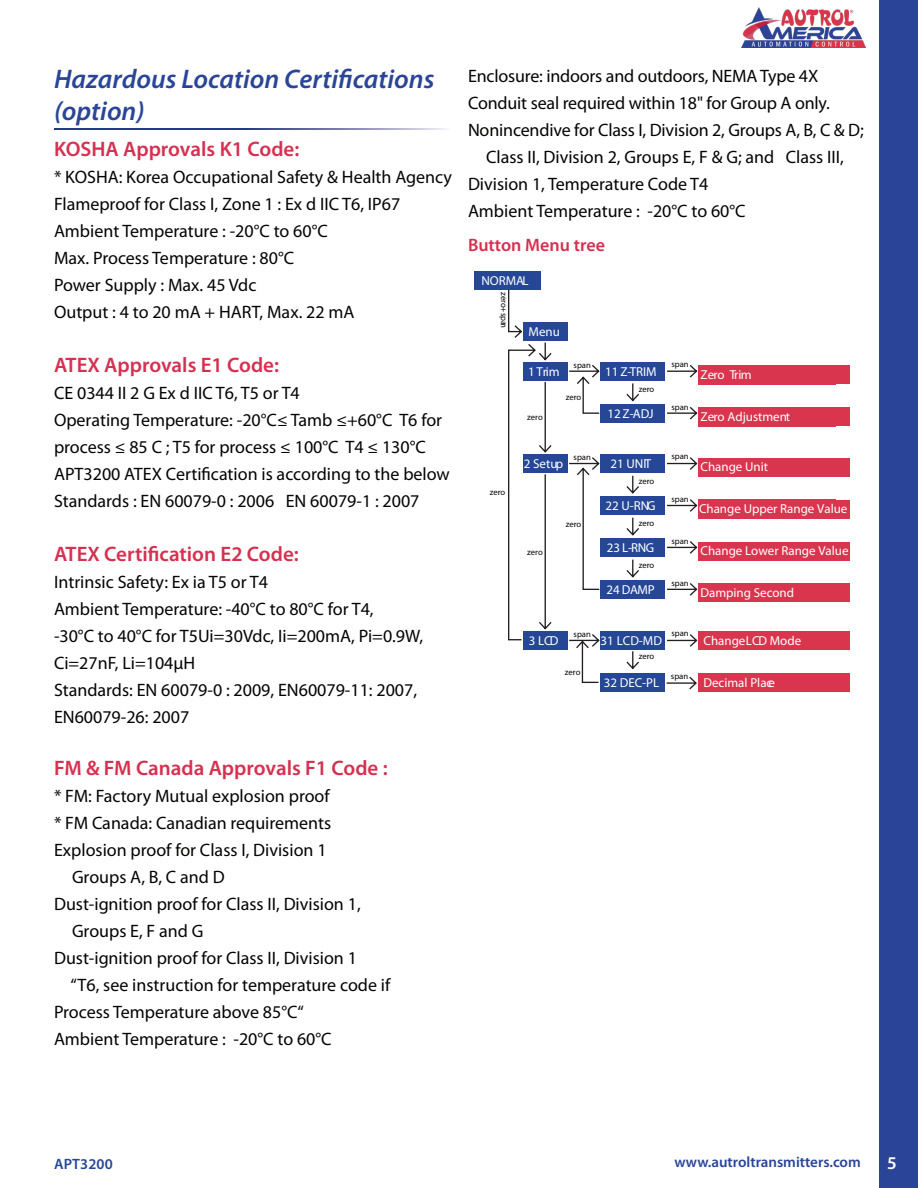
<style>
.page{position:relative;width:918px;height:1188px;background:#fff}
.page>*{position:absolute;margin:0;border:0;box-sizing:border-box;transform-origin:0 0}
.t1{font:italic 600 27px/32.4px "Myriad Pro";color:#2a4597}
.t2{font:600 21px "Myriad Pro";color:#d63050}
.t3{font:18px/27px "Myriad Pro";color:#040503}
.t4{font:600 18px "Myriad Pro";color:#d63050}
.t5{font:600 18px "Myriad Pro";color:#fff}
.t6{font:600 15px "Myriad Pro";color:#2a4597}
.t7{font:600 15px "Myriad Pro";letter-spacing:.01em;color:#264699}
.t8{font:12.9px "Myriad Pro";color:#fff}
.t9{font:12.9px "Myriad Pro";letter-spacing:-.025em;color:#fff}
.t10{font:8.7px "Myriad Pro";color:#040503}
</style>
<div class="page">
<img style="left:742px;top:8px;width:124px;height:39px">
<div style="left:879px;top:0;width:39px;height:1188px;background:#2a4597"></div>
<svg style="left:508px;top:290px;width:190px;height:400px"></svg>
<div style="left:474px;top:271px;width:67px;height:19px;background:#254795"></div>
<div style="left:523px;top:322px;width:45px;height:19px;background:#254795"></div>
<div style="left:523px;top:362px;width:45px;height:19px;background:#254795"></div>
<div style="left:523px;top:631px;width:45px;height:19px;background:#254795"></div>
<div style="left:523px;top:454px;width:45px;height:19px;background:#254795"></div>
<div style="left:600px;top:362px;width:65px;height:19px;background:#254795"></div>
<div style="left:600px;top:631px;width:65px;height:19px;background:#254795"></div>
<div style="left:600px;top:674px;width:65px;height:18px;background:#254795"></div>
<div style="left:600px;top:454px;width:65px;height:19px;background:#254795"></div>
<div style="left:600px;top:404px;width:65px;height:19px;background:#254795"></div>
<div style="left:600px;top:496px;width:65px;height:19px;background:#254795"></div>
<div style="left:600px;top:538px;width:65px;height:19px;background:#254795"></div>
<div style="left:600px;top:580px;width:65px;height:19px;background:#254795"></div>
<div style="left:698px;top:365px;width:152px;height:19px;background:#da354e"></div>
<div style="left:698px;top:631px;width:152px;height:19px;background:#da354e"></div>
<div style="left:698px;top:674px;width:152px;height:18px;background:#da354e"></div>
<div style="left:698px;top:458px;width:152px;height:19px;background:#da354e"></div>
<div style="left:698px;top:407px;width:152px;height:19px;background:#da354e"></div>
<div style="left:698px;top:500px;width:152px;height:19px;background:#da354e"></div>
<div style="left:698px;top:542px;width:152px;height:18px;background:#da354e"></div>
<div style="left:698px;top:584px;width:152px;height:18px;background:#da354e"></div>
<svg style="left:666px;top:456px;width:32px;height:15px"></svg>
<svg style="left:568px;top:363px;width:32px;height:16px"></svg>
<svg style="left:568px;top:633px;width:32px;height:15px"></svg>
<svg style="left:568px;top:456px;width:32px;height:15px"></svg>
<svg style="left:54px;top:129px;width:392px;height:1px"></svg>
<p class="t1" style="left:54px;top:62px;width:382px">Hazardous Location Certifications (option)</p>
<p class="t2" style="left:54px;top:136px;width:247px">KOSHA Approvals K1 Code:</p>
<p class="t3" style="left:54px;top:163px;width:400px">* KOSHA: Korea Occupational Safety &amp; Health Agency</p>
<p class="t3" style="left:54px;top:190px;width:348px">Flameproof for Class I, Zone 1 : Ex d IIC T6, IP67</p>
<p class="t3" style="left:54px;top:217px;width:275px">Ambient Temperature : -20°C to 60°C</p>
<p class="t3" style="left:54px;top:244px;width:242px">Max. Process Temperature : 80°C</p>
<p class="t3" style="left:54px;top:271px;width:204px">Power Supply : Max. 45 Vdc</p>
<p class="t3" style="left:54px;top:298px;width:302px">Output : 4 to 20 mA + HART, Max. 22 mA</p>
<p class="t2" style="left:54px;top:352px;width:227px">ATEX Approvals E1 Code:</p>
<p class="t3" style="left:54px;top:379px;width:247px">CE 0344 II 2 G Ex d IIC T6, T5 or T4</p>
<p class="t3" style="left:54px;top:406px;width:397px">Operating Temperature: -20°C≤ Tamb ≤+60°C T6 for process ≤ 85 C ; T5 for process ≤ 100°C T4 ≤ 130°C<br>APT3200 ATEX Certification is according to the below</p>
<p class="t3" style="left:54px;top:487px;width:367px">Standards : EN 60079-0 : 2006 EN 60079-1 : 2007</p>
<p class="t2" style="left:54px;top:541px;width:246px">ATEX Certification E2 Code:</p>
<p class="t3" style="left:54px;top:568px;width:215px">Intrinsic Safety: Ex ia T5 or T4</p>
<p class="t3" style="left:54px;top:595px;width:321px">Ambient Temperature: -40°C to 80°C for T4,</p>
<p class="t3" style="left:54px;top:622px;width:371px">-30°C to 40°C for T5Ui=30Vdc, Ii=200mA, Pi=0.9W,<br>Ci=27nF, Li=104μH</p>
<p class="t3" style="left:54px;top:676px;width:365px">Standards: EN 60079-0 : 2009, EN60079-11: 2007,<br>EN60079-26: 2007</p>
<p class="t2" style="left:54px;top:755px;width:335px">FM &amp; FM Canada Approvals F1 Code :</p>
<p class="t3" style="left:54px;top:782px;width:277px">* FM: Factory Mutual explosion proof</p>
<p class="t3" style="left:54px;top:809px;width:279px">* FM Canada: Canadian requirements</p>
<p class="t3" style="left:54px;top:836px;width:274px">Explosion proof for Class I, Division 1</p>
<p class="t3" style="left:72px;top:863px;width:154px">Groups A, B, C and D</p>
<p class="t3" style="left:54px;top:890px;width:308px">Dust-ignition proof for Class II, Division 1,</p>
<p class="t3" style="left:72px;top:917px;width:133px">Groups E, F and G</p>
<p class="t3" style="left:54px;top:944px;width:305px">Dust-ignition proof for Class II, Division 1</p>
<p class="t3" style="left:54px;top:971px;width:338px;text-indent:17px">“T6, see instruction for temperature code if<br>Process Temperature above 85°C“</p>
<p class="t3" style="left:54px;top:1025px;width:279px">Ambient Temperature : -20°C to 60°C</p>
<p class="t3" style="left:468px;top:62px;width:352px">Enclosure: indoors and outdoors, NEMA Type 4X</p>
<p class="t3" style="left:468px;top:89px;width:363px">Conduit seal required within 18" for Group A only.</p>
<p class="t3" style="left:468px;top:116px;width:397px">Nonincendive for Class I, Division 2, Groups A, B, C &amp; D;</p>
<p class="t3" style="left:468px;top:143px;width:377px;text-indent:18px">Class II, Division 2, Groups E, F &amp; G; and Class III,<br>Division 1, Temperature Code T4</p>
<p class="t3" style="left:468px;top:197px;width:279px">Ambient Temperature : -20°C to 60°C</p>
<p class="t4" style="left:468px;top:233px;width:138px">Button Menu tree</p>
<p class="t8" style="left:481px;top:272px;width:49px">NORMAL</p>
<p class="t10" style="left:509px;top:292px;width:38px;rotate:90deg">zero+span</p>
<p class="t10" style="left:490px;top:487px;width:17px">zero</p>
<p class="t8" style="left:529px;top:324px;width:33px">Menu</p>
<p class="t8" style="left:528px;top:363px;width:33px">1 Trim</p>
<p class="t10" style="left:574px;top:360px;width:19px">span</p>
<p class="t10" style="left:527px;top:412px;width:17px">zero</p>
<p class="t10" style="left:566px;top:391px;width:17px">zero</p>
<p class="t8" style="left:524px;top:456px;width:41px">2 Setup</p>
<p class="t10" style="left:574px;top:452px;width:19px">span</p>
<p class="t10" style="left:527px;top:547px;width:17px">zero</p>
<p class="t10" style="left:566px;top:519px;width:17px">zero</p>
<p class="t8" style="left:605px;top:363px;width:53px">11 Z-TRIM</p>
<p class="t10" style="left:639px;top:383px;width:17px">zero</p>
<p class="t8" style="left:608px;top:405px;width:47px">12 Z-ADJ</p>
<p class="t8" style="left:611px;top:456px;width:42px">21 UNIT</p>
<p class="t10" style="left:639px;top:476px;width:17px">zero</p>
<p class="t10" style="left:639px;top:518px;width:17px">zero</p>
<p class="t10" style="left:639px;top:559px;width:17px">zero</p>
<p class="t8" style="left:605px;top:498px;width:52px">22 U-RNG</p>
<p class="t8" style="left:607px;top:539px;width:49px">23 L-RNG</p>
<p class="t8" style="left:607px;top:581px;width:50px">24 DAMP</p>
<p class="t10" style="left:671px;top:358px;width:19px">span</p>
<p class="t10" style="left:671px;top:402px;width:19px">span</p>
<p class="t9" style="left:701px;top:367px;width:53px">Zero Trim</p>
<p class="t8" style="left:701px;top:408px;width:91px">Zero Adjustment</p>
<p class="t10" style="left:671px;top:451px;width:19px">span</p>
<p class="t10" style="left:671px;top:494px;width:19px">span</p>
<p class="t10" style="left:671px;top:536px;width:19px">span</p>
<p class="t10" style="left:671px;top:578px;width:19px">span</p>
<p class="t8" style="left:701px;top:459px;width:69px">Change Unit</p>
<p class="t8" style="left:699px;top:501px;width:150px">Change Upper Range Value</p>
<p class="t8" style="left:701px;top:543px;width:150px">Change Lower Range Value</p>
<p class="t8" style="left:701px;top:585px;width:95px">Damping Second</p>
<p class="t8" style="left:529px;top:633px;width:31px">3 LCD</p>
<p class="t10" style="left:574px;top:629px;width:19px">span</p>
<p class="t10" style="left:565px;top:667px;width:17px">zero</p>
<p class="t8" style="left:601px;top:633px;width:63px">31 LCD-MD</p>
<p class="t8" style="left:604px;top:675px;width:57px">32 DEC-PL</p>
<p class="t10" style="left:639px;top:651px;width:17px">zero</p>
<p class="t10" style="left:671px;top:628px;width:19px">span</p>
<p class="t10" style="left:671px;top:670px;width:19px">span</p>
<p class="t8" style="left:704px;top:633px;width:99px">Change LCD Mode</p>
<p class="t8" style="left:704px;top:675px;width:73px">Decimal Place</p>
<p class="t7" style="left:54px;top:1154px;width:60px">APT3200</p>
<p class="t6" style="left:674px;top:1152px;width:188px">www.autroltransmitters.com</p>
<p class="t5" style="left:887px;top:1151px;width:11px">5</p>
</div>
